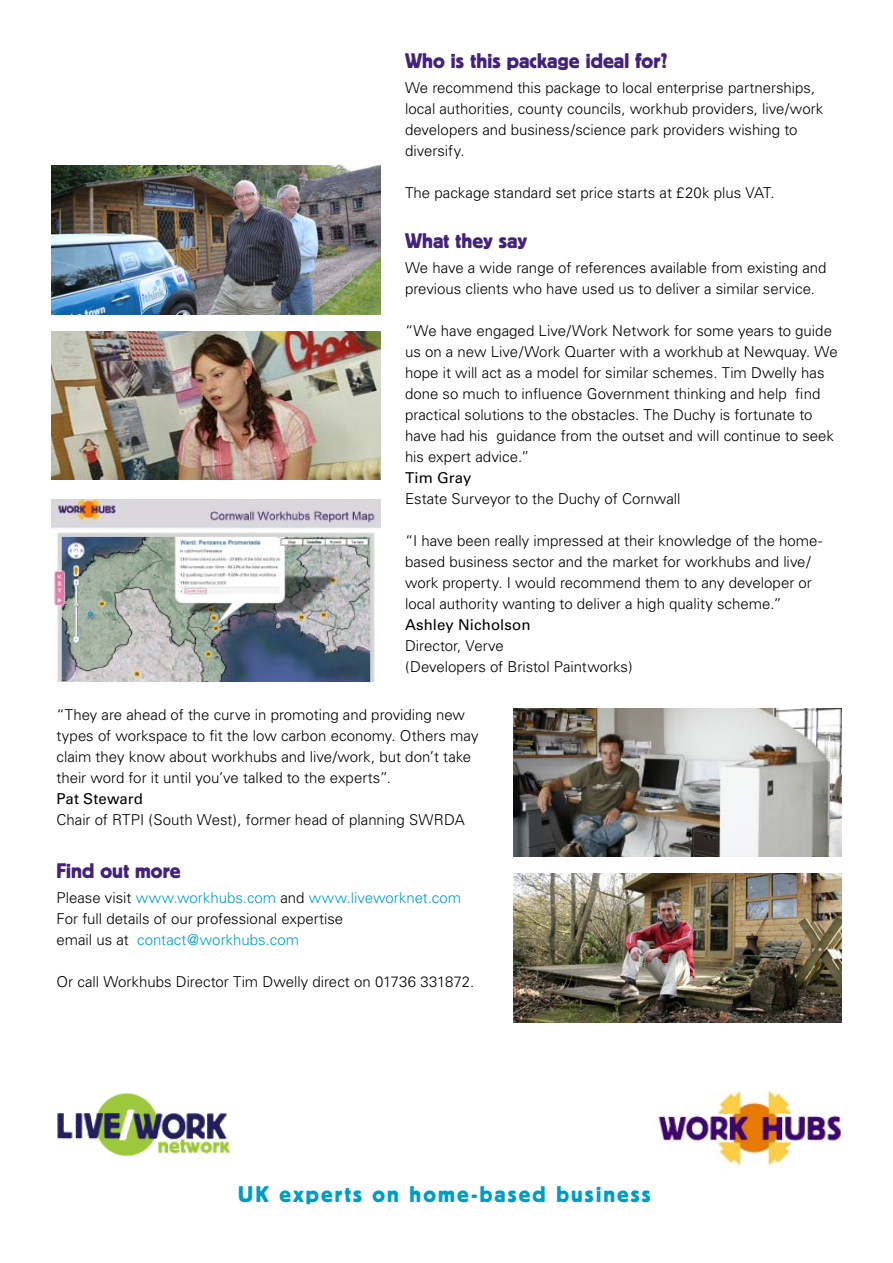
<style>
.page{position:relative;width:893px;height:1263px;background:#fff}
.page>*{position:absolute;margin:0;border:0;box-sizing:border-box;transform-origin:0 0}
.t1{font:22.5px "Block BE";letter-spacing:.095em;color:#009dc3}
.t2{font:21px "Block BE";color:#43227b}
.t3{font:300 15px/21px "Univers";color:#000}
.t4{font:15px "Univers";letter-spacing:.005em;color:#000}
.s1{color:#009dc3}
</style>
<div class="page">
<img style="left:52px;top:166px;width:329px;height:148px">
<img style="left:513px;top:708px;width:329px;height:148px">
<img style="left:52px;top:331px;width:329px;height:148px">
<img style="left:52px;top:500px;width:329px;height:182px">
<img style="left:513px;top:874px;width:329px;height:148px">
<img style="left:57px;top:1093px;width:173px;height:64px">
<img style="left:658px;top:1092px;width:185px;height:74px">
<h2 class="t2" style="left:405px;top:48px;width:265px">Who is this package ideal for?</h2>
<p class="t3" style="left:405px;top:77px;width:420px">We recommend this package to local enterprise partnerships, local authorities, county councils, workhub providers, live/work developers and business/science park providers wishing to diversify.</p>
<p class="t3" style="left:405px;top:182px;width:371px">The package standard set price starts at £20k plus VAT.</p>
<h2 class="t2" style="left:405px;top:228px;width:124px">What they say</h2>
<p class="t3" style="left:405px;top:257px;width:423px">We have a wide range of references available from existing and previous clients who have used us to deliver a similar service.</p>
<p class="t3" style="left:405px;top:320px;width:434px">“We have engaged Live/Work Network for some years to guide us on a new Live/Work Quarter with a workhub at Newquay. We hope it will act as a model for similar schemes. Tim Dwelly has done so much to influence Government thinking and help find practical solutions to the obstacles. The Duchy is fortunate to have had his guidance from the outset and will continue to seek his expert advice.”</p>
<p class="t4" style="left:405px;top:469px;width:68px">Tim Gray</p>
<p class="t3" style="left:405px;top:488px;width:277px">Estate Surveyor to the Duchy of Cornwall</p>
<p class="t3" style="left:405px;top:530px;width:419px">“I have been really impressed at their knowledge of the home&shy;based business sector and the market for workhubs and live/ work property. I would recommend them to any developer or local authority wanting to deliver a high quality scheme.”</p>
<p class="t4" style="left:405px;top:616px;width:127px">Ashley Nicholson</p>
<p class="t3" style="left:405px;top:635px;width:229px">Director, Verve<br>(Developers of Bristol Paintworks)</p>
<p class="t3" style="left:56px;top:704px;width:424px">“They are ahead of the curve in promoting and providing new types of workspace to fit the low carbon economy. Others may claim they know about workhubs and live/work, but don’t take their word for it until you’ve talked to the experts”.</p>
<p class="t4" style="left:56px;top:790px;width:88px">Pat Steward</p>
<p class="t3" style="left:56px;top:809px;width:410px">Chair of RTPI (South West), former head of planning SWRDA</p>
<h2 class="t2" style="left:56px;top:858px;width:126px">Find out more</h2>
<p class="t3" style="left:56px;top:887px;width:406px">Please visit <span class="s1">www.workhubs.com</span> and <span class="s1">www.liveworknet.com<br></span>For full details of our professional expertise<br>email us at <span class="s1">contact@workhubs.com</span></p>
<p class="t3" style="left:56px;top:971px;width:419px">Or call Workhubs Director Tim Dwelly direct on 01736 331872.</p>
<h1 class="t1" style="left:238px;top:1181px;width:414px">UK experts on home-based business</h1>
</div>
